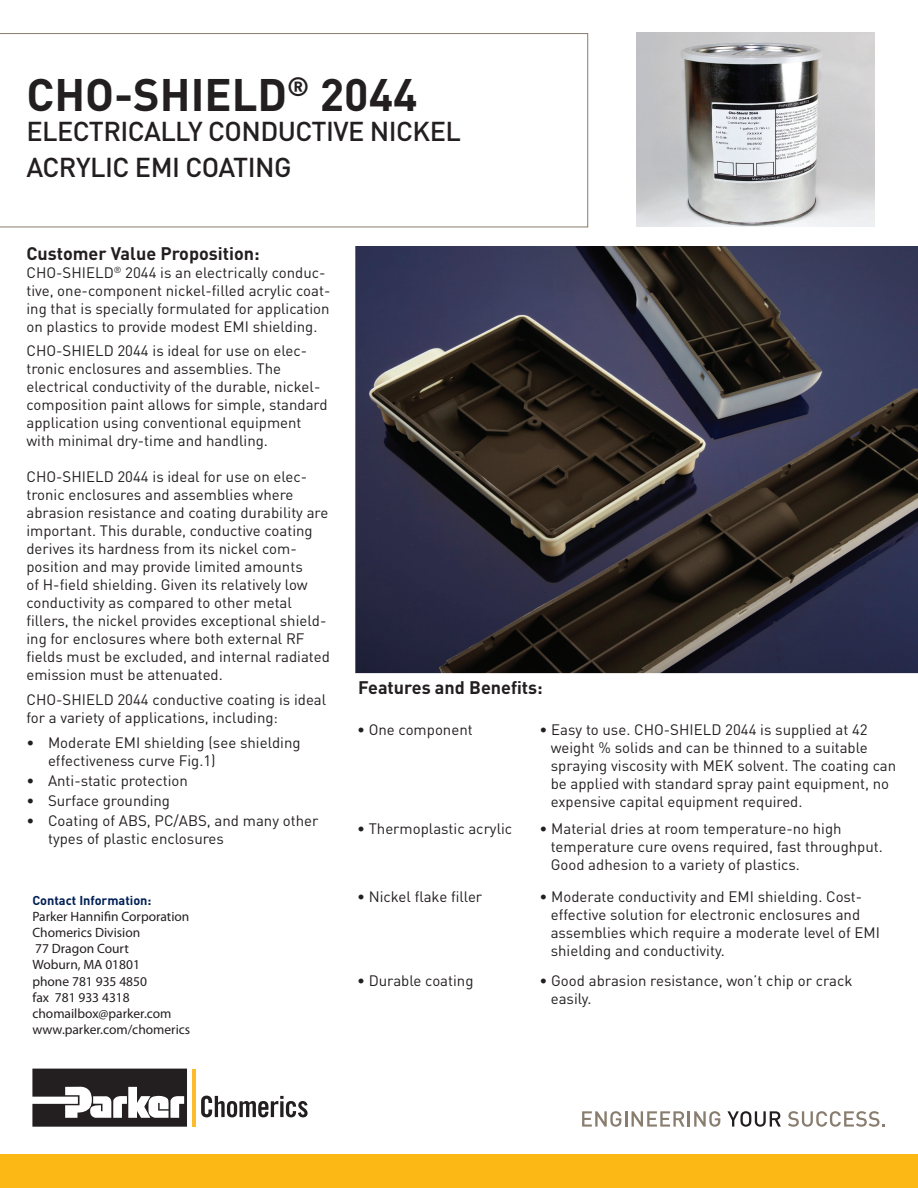
<style>
.page{position:relative;width:918px;height:1188px;background:#fff}
.page>*{position:absolute;margin:0;border:0;box-sizing:border-box;transform-origin:0 0}
.t1{font:700 45px "DINOT";color:#231f20}
.t2{font:500 27px/36px "DINOT";letter-spacing:-.02em;color:#231f20}
.t3{font:700 18px "DINOT";color:#231f20}
.t4{font:15px/18px "DINOT";color:#231f20}
.t5{font:13.5px/16.2px "Myriad Pro";color:#231f20}
.t6{font:700 12.75px "DINOT";color:#001f56}
</style>
<div class="page">
<svg style="left:32px;top:1069px;width:155px;height:58px"></svg>
<hr style="left:193px;top:1069px;width:3px;height:58px;background:#fdbb2e">
<svg style="left:201px;top:1096px;width:107px;height:21px"></svg>
<div style="left:0;top:1155px;width:918px;height:33px;background:#fcb814"></div>
<svg style="left:582px;top:1111px;width:138px;height:16px"></svg>
<svg style="left:727px;top:1111px;width:54px;height:16px"></svg>
<svg style="left:788px;top:1111px;width:97px;height:16px"></svg>
<svg style="left:0;top:33px;width:588px;height:194px"></svg>
<img style="left:355px;top:246px;width:563px;height:427px">
<img style="left:636px;top:32px;width:239px;height:195px">
<h1 class="t1" style="left:26px;top:65px;width:393px">CHO-SHIELD<sup>®</sup> 2044</h1>
<h2 class="t2" style="left:26px;top:112px;width:436px">ELECTRICALLY CONDUCTIVE NICKEL<br>ACRYLIC EMI COATING</h2>
<p class="t3" style="left:26px;top:241px;width:235px">Customer Value Proposition:</p>
<p class="t4" style="left:26px;top:263px;width:306px">CHO-SHIELD<sup>®</sup> 2044 is an electrically conduc&shy;tive, one-component nickel-filled acrylic coat&shy;ing that is specially formulated for application on plastics to provide modest EMI shielding.</p>
<p class="t4" style="left:26px;top:341px;width:303px">CHO-SHIELD 2044 is ideal for use on elec&shy;tronic enclosures and assemblies. The electrical conductivity of the durable, nickel&shy;composition paint allows for simple, standard application using conventional equipment with minimal dry-time and handling.</p>
<p class="t4" style="left:26px;top:467px;width:305px">CHO-SHIELD 2044 is ideal for use on elec&shy;tronic enclosures and assemblies where abrasion resistance and coating durability are important. This durable, conductive coating derives its hardness from its nickel com&shy;position and may provide limited amounts<br>of H-field shielding. Given its relatively low conductivity as compared to other metal fillers, the nickel provides exceptional shield&shy;ing for enclosures where both external RF fields must be excluded, and internal radiated emission must be attenuated.</p>
<p class="t4" style="left:26px;top:690px;width:301px">CHO-SHIELD 2044 conductive coating is ideal for a variety of applications, including:</p>
<p class="t4" style="left:48px;top:733px;width:254px;text-indent:-22px">• Moderate EMI shielding (see shielding effectiveness curve Fig.1)</p>
<p class="t4" style="left:26px;top:771px;width:163px">• Anti-static protection</p>
<p class="t4" style="left:26px;top:791px;width:145px">• Surface grounding</p>
<p class="t4" style="left:48px;top:811px;width:272px;text-indent:-22px">• Coating of ABS, PC/ABS, and many other types of plastic enclosures</p>
<p class="t6" style="left:32px;top:891px;width:121px">Contact Information:</p>
<p class="t5" style="left:32px;top:908px;width:159px">Parker Hannifin Corporation<br>Chomerics Division<br>77 Dragon Court<br>Woburn, MA 01801<br>phone 781 935 4850<br>fax 781 933 4318 chomailbox@parker.com www.parker.com/chomerics</p>
<p class="t3" style="left:358px;top:675px;width:186px">Features and Benefits:</p>
<p class="t4" style="left:357px;top:720px;width:117px">• One component</p>
<p class="t4" style="left:551px;top:720px;width:347px;text-indent:-11px">• Easy to use. CHO-SHIELD 2044 is supplied at 42 weight % solids and can be thinned to a suitable spraying viscosity with MEK solvent. The coating can be applied with standard spray paint equipment, no expensive capital equipment required.</p>
<p class="t4" style="left:357px;top:819px;width:157px">• Thermoplastic acrylic</p>
<p class="t4" style="left:551px;top:819px;width:334px;text-indent:-11px">• Material dries at room temperature-no high temperature cure ovens required, fast throughput.<br>Good adhesion to a variety of plastics.</p>
<p class="t4" style="left:357px;top:886px;width:127px">• Nickel flake filler</p>
<p class="t4" style="left:551px;top:886px;width:331px;text-indent:-11px">• Moderate conductivity and EMI shielding. Cost&shy;effective solution for electronic enclosures and assemblies which require a moderate level of EMI shielding and conductivity.</p>
<p class="t4" style="left:357px;top:971px;width:118px">• Durable coating</p>
<p class="t4" style="left:551px;top:971px;width:303px;text-indent:-11px">• Good abrasion resistance, won’t chip or crack easily.</p>
</div>
